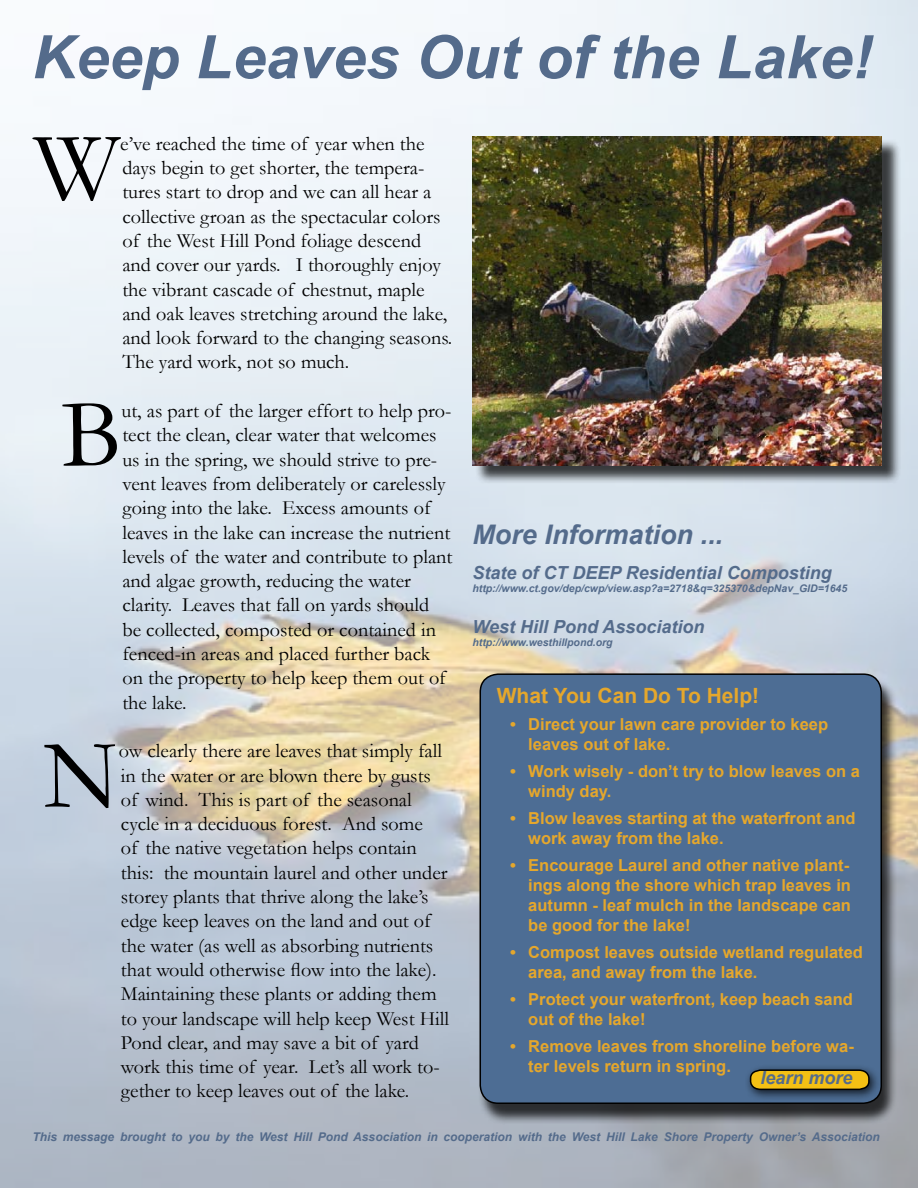
<style>
.page{position:relative;width:918px;height:1188px;background:#fff}
.page>*{position:absolute;margin:0;border:0;box-sizing:border-box;transform-origin:0 0}
.t1{font:98.25px "Garamond";color:#000}
.t2{font:italic 700 60px "Arial";color:#546b8b}
.t3{font:italic 700 27px "Arial";color:#546b8b}
.t4{font:700 21px "Arial";color:#e5a72c}
.t5{font:20.25px/24.3px "Garamond";color:#000}
.t6{font:italic 700 18px "Arial";color:#546b8b}
.t7{font:700 16.5px/19.8px "Arial";color:#e5a72c}
.t8{font:italic 700 12px "Arial";color:#546b8b}
.t9{font:italic 700 10.5px "Arial";color:#546b8b}
</style>
<div class="page">
<img style="left:0;top:0;width:918px;height:1188px">
<div style="left:478px;top:677px;width:419px;height:447px;background:#000;opacity:.75"></div>
<div style="left:480px;top:674px;width:401px;height:429px;background:#4d6d94;border-radius:18px"></div>
<div style="left:480px;top:673px;width:402px;height:431px;border:2px solid #000;border-radius:18px"></div>
<div style="left:474px;top:138px;width:427px;height:346px;background:#000;opacity:.75"></div>
<img style="left:472px;top:136px;width:410px;height:329px">
<div style="left:745px;top:1064px;width:136px;height:37px;background:#000;opacity:.75"></div>
<svg style="left:749px;top:1069px;width:121px;height:22px;background:#bc9718"></svg>
<h2 class="t2" style="left:32px;top:17px;width:842px">Keep Leaves Out of the Lake!</h2>
<h1 class="t1" style="left:33px;top:109px;width:88px">W</h1>
<p class="t5" style="left:120px;top:131px;width:334px">e’ve reached the time of year when the days begin to get shorter, the tempera&shy;tures start to drop and we can all hear a collective groan as the spectacular colors of the West Hill Pond foliage descend and cover our yards. I thoroughly enjoy the vibrant cascade of chestnut, maple and oak leaves stretching around the lake, and look forward to the changing seasons.<br>The yard work, not so much.</p>
<h1 class="t1" style="left:61px;top:376px;width:62px">B</h1>
<p class="t5" style="left:121px;top:398px;width:333px">ut, as part of the larger effort to help pro&shy;tect the clean, clear water that welcomes us in the spring, we should strive to pre&shy;vent leaves from deliberately or carelessly going into the lake. Excess amounts of leaves in the lake can increase the nutrient levels of the water and contribute to plant and algae growth, reducing the water clarity. Leaves that fall on yards should<br>be collected, composted or contained in fenced-in areas and placed further back on the property to help keep them out of the lake.</p>
<h1 class="t1" style="left:43px;top:716px;width:77px">N</h1>
<p class="t5" style="left:119px;top:739px;width:332px">ow clearly there are leaves that simply fall in the water or are blown there by gusts of wind. This is part of the seasonal cycle in a deciduous forest. And some<br>of the native vegetation helps contain this: the mountain laurel and other under storey plants that thrive along the lake’s edge keep leaves on the land and out of the water (as well as absorbing nutrients that would otherwise flow into the lake).<br>Maintaining these plants or adding them to your landscape will help keep West Hill Pond clear, and may save a bit of yard work this time of year. Let’s all work to&shy;gether to keep leaves out of the lake.</p>
<h3 class="t3" style="left:472px;top:517px;width:252px">More Information ...</h3>
<p class="t6" style="left:472px;top:561px;width:361px">State of CT DEEP Residential Composting</p>
<p class="t9" style="left:472px;top:581px;width:376px">http://www.ct.gov/dep/cwp/view.asp?a=2718&amp;q=325370&amp;depNav_GID=1645</p>
<p class="t6" style="left:472px;top:615px;width:234px">West Hill Pond Association</p>
<p class="t9" style="left:472px;top:635px;width:142px">http://www.westhillpond.org</p>
<p class="t4" style="left:497px;top:681px;width:264px">What You Can Do To Help!</p>
<p class="t7" style="left:528px;top:715px;width:301px;text-indent:-18px">• Direct your lawn care provider to keep leaves out of lake.</p>
<p class="t7" style="left:528px;top:762px;width:333px;text-indent:-18px">• Work wisely - don’t try to blow leaves on a windy day.</p>
<p class="t7" style="left:528px;top:809px;width:329px;text-indent:-18px">• Blow leaves starting at the waterfront and work away from the lake.</p>
<p class="t7" style="left:528px;top:856px;width:324px;text-align:justify;text-indent:-18px">• Encourage Laurel and other native plant&shy;ings along the shore which trap leaves in autumn - leaf mulch in the landscape can be good for the lake!</p>
<p class="t7" style="left:528px;top:943px;width:336px;text-indent:-18px">• Compost leaves outside wetland regulated area, and away from the lake.</p>
<p class="t7" style="left:528px;top:990px;width:326px;text-indent:-18px">• Protect your waterfront, keep beach sand out of the lake!</p>
<p class="t7" style="left:528px;top:1037px;width:327px;text-indent:-18px">• Remove leaves from shoreline before wa&shy;ter levels return in spring.</p>
<p class="t6" style="left:760px;top:1066px;width:94px">learn more</p>
<p class="t8" style="left:32px;top:1129px;width:849px">This message brought to you by the West Hill Pond Association in cooperation with the West Hill Lake Shore Property Owner’s Association</p>
</div>
